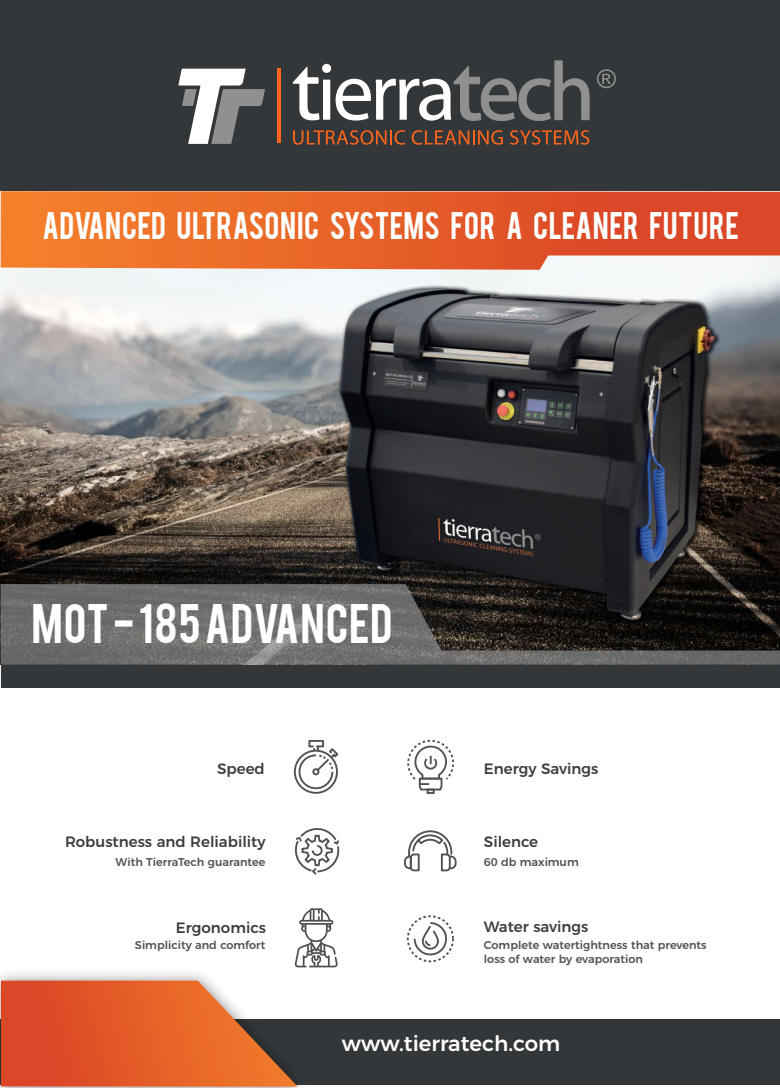
<style>
.page{position:relative;width:780px;height:1088px;background:#fff}
.page>*{position:absolute;margin:0;border:0;box-sizing:border-box;transform-origin:0 0}
.t1{font:43.75px "Bebas";letter-spacing:.02em;color:#fff}
.t2{font:30.12px "Bebas";letter-spacing:.015em;color:#fff;scale:.95 1}
.t3{font:500 21.25px "Montserrat";color:#fff}
.t4{font:500 15px "Montserrat";color:#3e3e3f}
.t5{font:500 11.25px/13.5px "Montserrat";color:#4f5252}
</style>
<div class="page">
<div style="left:1px;top:0;width:779px;height:194px;background:#333739"></div>
<div style="left:1px;top:665px;width:779px;height:25px;background:#333739"></div>
<img style="left:1px;top:270px;width:779px;height:314px">
<img style="left:315px;top:270px;width:420px;height:314px">
<svg style="left:1px;top:191px;width:779px;height:79px;background:#e76b37"></svg>
<hr style="left:277px;top:68px;width:3px;height:75px;background:#ff661c">
<svg style="left:293px;top:130px;width:112px;height:15px"></svg>
<svg style="left:411px;top:130px;width:92px;height:15px"></svg>
<svg style="left:510px;top:130px;width:79px;height:15px"></svg>
<svg style="left:292px;top:60px;width:298px;height:61px"></svg>
<svg style="left:597px;top:69px;width:19px;height:19px"></svg>
<svg style="left:178px;top:69px;width:87px;height:75px"></svg>
<svg style="left:1px;top:584px;width:779px;height:81px;background:#4f4d4c"></svg>
<div style="left:294px;top:750px;width:44px;height:44px;border:2px solid #4f5152;border-radius:50%"></div>
<div style="left:308px;top:740px;width:16px;height:7px;border:2px solid #4f5152"></div>
<div style="left:329px;top:748px;width:9px;height:9px;border:2px solid #4f5152;border-radius:2px"></div>
<svg style="left:297px;top:747px;width:40px;height:43px"></svg>
<svg style="left:295px;top:828px;width:44px;height:47px"></svg>
<svg style="left:295px;top:908px;width:42px;height:59px"></svg>
<div style="left:426px;top:788px;width:8px;height:6px;border:2px solid #505151"></div>
<svg style="left:407px;top:739px;width:47px;height:53px"></svg>
<svg style="left:404px;top:831px;width:52px;height:40px"></svg>
<svg style="left:413px;top:921px;width:35px;height:35px"></svg>
<div style="left:407px;top:915px;width:47px;height:47px;border:2px dashed #4f5152;border-radius:50%"></div>
<div style="left:1px;top:689px;width:779px;height:30px;background:#fff"></div>
<div style="left:0;top:1019px;width:779px;height:66px;background:#333739"></div>
<svg style="left:1px;top:980px;width:296px;height:106px"></svg>
<h2 class="t2" style="left:42px;top:204px;width:734px">ADVANCED ULTRASONIC SYSTEMS FOR A CLEANEr FUTURE</h2>
<h1 class="t1" style="left:32px;top:592px;width:362px">MOT - 185 ADVANCED</h1>
<h3 class="t4" style="left:217px;top:756px;width:49px">Speed</h3>
<h3 class="t4" style="left:484px;top:756px;width:116px">Energy Savings</h3>
<h3 class="t4" style="left:65px;top:830px;width:202px">Robustness and Reliability</h3>
<h3 class="t4" style="left:484px;top:830px;width:56px">Silence</h3>
<p class="t5" style="left:116px;top:854px;width:151px">With TierraTech guarantee</p>
<p class="t5" style="left:484px;top:854px;width:96px">60 db maximum</p>
<h3 class="t4" style="left:176px;top:915px;width:92px">Ergonomics</h3>
<h3 class="t4" style="left:484px;top:915px;width:106px">Water savings</h3>
<p class="t5" style="left:135px;top:937px;width:132px">Simplicity and comfort</p>
<p class="t5" style="left:484px;top:937px;width:224px">Complete watertightness that prevents loss of water by evaporation</p>
<h3 class="t3" style="left:342px;top:1026px;width:220px">www.tierratech.com</h3>
</div>
